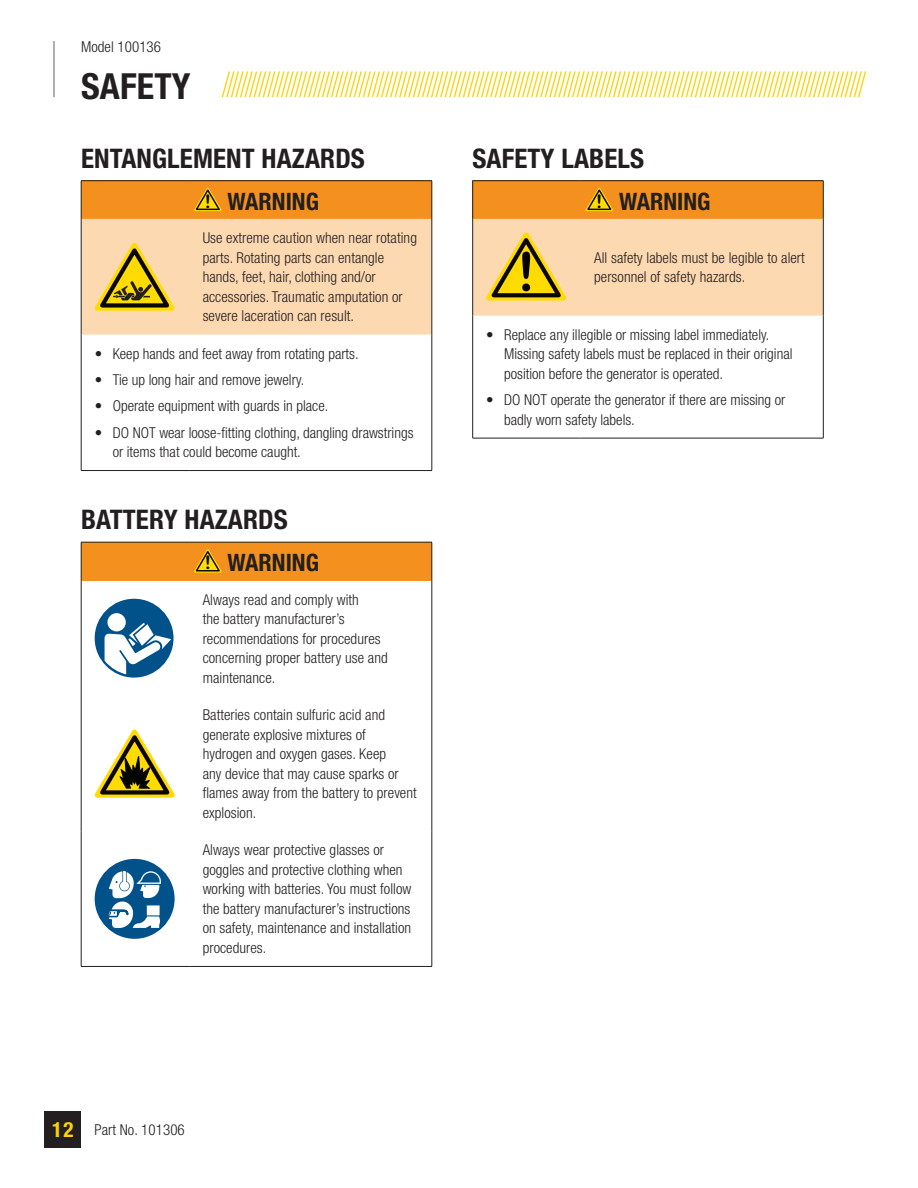
<style>
.page{position:relative;width:918px;height:1188px;background:#fff}
.page>*{position:absolute;margin:0;border:0;box-sizing:border-box;transform-origin:0 0}
.t1{font:53.85px "Arial Rounded MT Bold";color:#050504}
.t2{font:700 condensed 36px "Helvetica Neue LT Std";letter-spacing:.005em;color:#231f20}
.t3{font:700 condensed 27px "Helvetica Neue LT Std";letter-spacing:.005em;color:#231f20}
.t4{font:700 condensed 24px "Helvetica Neue LT Std";color:#231f20}
.t5{font:700 condensed 21px "Helvetica Neue LT Std";color:#fed304}
.t6{font:300 condensed 15px/19.5px "Helvetica Neue LT Std";letter-spacing:.005em;color:#231f20}
.s1{font-family:"Arial Rounded MT Bold";font-weight:400;font-stretch:normal;font-size:18.75px;color:#050504}
</style>
<div class="page">
<hr style="left:53px;top:41px;width:2px;height:56px;background:#939598">
<div style="left:45px;top:1111px;width:36px;height:37px;background:#231f20"></div>
<svg style="left:221px;top:71px;width:645px;height:27px"></svg>
<div style="left:81px;top:181px;width:351px;height:38px;background:#f4901d"></div>
<hr style="left:81px;top:180px;width:108px;height:1px;background:#231f20">
<hr style="left:81px;top:181px;width:1px;height:38px;background:#231f20">
<hr style="left:189px;top:180px;width:243px;height:1px;background:#231f20">
<hr style="left:432px;top:181px;width:1px;height:38px;background:#231f20">
<hr style="left:432px;top:219px;width:1px;height:116px;background:#231f20">
<hr style="left:81px;top:335px;width:1px;height:135px;background:#231f20">
<hr style="left:432px;top:335px;width:1px;height:135px;background:#231f20">
<hr style="left:81px;top:470px;width:108px;height:1px;background:#231f20">
<hr style="left:189px;top:470px;width:243px;height:1px;background:#231f20">
<svg style="left:194px;top:187px;width:28px;height:25px"></svg>
<svg style="left:81px;top:219px;width:351px;height:116px;background:#f6d3a5"></svg>
<div style="left:81px;top:542px;width:351px;height:38px;background:#f4901d"></div>
<hr style="left:81px;top:542px;width:108px;height:1px;background:#231f20">
<hr style="left:81px;top:542px;width:1px;height:38px;background:#231f20">
<hr style="left:189px;top:542px;width:243px;height:1px;background:#231f20">
<hr style="left:432px;top:542px;width:1px;height:38px;background:#231f20">
<hr style="left:81px;top:580px;width:1px;height:116px;background:#231f20">
<hr style="left:432px;top:580px;width:1px;height:116px;background:#231f20">
<hr style="left:81px;top:696px;width:1px;height:135px;background:#231f20">
<hr style="left:432px;top:696px;width:1px;height:135px;background:#231f20">
<hr style="left:81px;top:831px;width:1px;height:135px;background:#231f20">
<hr style="left:432px;top:831px;width:1px;height:135px;background:#231f20">
<hr style="left:81px;top:966px;width:108px;height:1px;background:#231f20">
<hr style="left:189px;top:966px;width:243px;height:1px;background:#231f20">
<svg style="left:194px;top:549px;width:28px;height:24px"></svg>
<div style="left:95px;top:599px;width:79px;height:79px;background:#01528a;border-radius:50%"></div>
<div style="left:107px;top:613px;width:19px;height:18px;background:#fff;border-radius:50%"></div>
<svg style="left:105px;top:623px;width:66px;height:51px"></svg>
<svg style="left:95px;top:730px;width:80px;height:68px"></svg>
<div style="left:95px;top:859px;width:80px;height:80px;background:#01528a;border-radius:50%"></div>
<svg style="left:108px;top:871px;width:53px;height:57px"></svg>
<div style="left:147px;top:905px;width:13px;height:10px;background:#fff"></div>
<div style="left:473px;top:181px;width:350px;height:38px;background:#f4901d"></div>
<hr style="left:472px;top:180px;width:109px;height:1px;background:#231f20">
<hr style="left:472px;top:181px;width:1px;height:38px;background:#231f20">
<hr style="left:581px;top:180px;width:243px;height:1px;background:#231f20">
<hr style="left:823px;top:181px;width:1px;height:38px;background:#231f20">
<hr style="left:472px;top:219px;width:1px;height:97px;background:#231f20">
<hr style="left:823px;top:219px;width:1px;height:97px;background:#231f20">
<hr style="left:472px;top:316px;width:1px;height:122px;background:#231f20">
<hr style="left:823px;top:316px;width:1px;height:122px;background:#231f20">
<hr style="left:472px;top:438px;width:109px;height:1px;background:#231f20">
<hr style="left:581px;top:438px;width:243px;height:1px;background:#231f20">
<svg style="left:585px;top:187px;width:28px;height:25px"></svg>
<svg style="left:473px;top:219px;width:350px;height:97px;background:#f7d4a2"></svg>
<p class="t6" style="left:81px;top:37px;width:82px">Model 100136</p>
<h2 class="t2" style="left:81px;top:64px;width:111px">SAFETY</h2>
<h3 class="t3" style="left:81px;top:142px;width:285px">ENTANGLEMENT HAZARDS</h3>
<h3 class="t4" style="left:205px;top:187px;width:116px"><span class="s1">!</span> WARNING</h3>
<p class="t6" style="left:203px;top:228px;width:216px">Use extreme caution when near rotating parts. Rotating parts can entangle hands, feet, hair, clothing and/or accessories. Traumatic amputation or severe laceration can result.</p>
<p class="t6" style="left:95px;top:344px;width:265px">• Keep hands and feet away from rotating parts.</p>
<p class="t6" style="left:95px;top:370px;width:211px">• Tie up long hair and remove jewelry.</p>
<p class="t6" style="left:95px;top:396px;width:235px">• Operate equipment with guards in place.</p>
<p class="t6" style="left:113px;top:422px;width:302px;text-indent:-18px">• DO NOT wear loose-fitting clothing, dangling drawstrings or items that could become caught.</p>
<h3 class="t3" style="left:81px;top:503px;width:208px">BATTERY HAZARDS</h3>
<h3 class="t4" style="left:205px;top:548px;width:116px"><span class="s1">!</span> WARNING</h3>
<p class="t6" style="left:203px;top:589px;width:187px">Always read and comply with<br>the battery manufacturer’s recommendations for procedures concerning proper battery use and maintenance.</p>
<p class="t6" style="left:203px;top:705px;width:216px">Batteries contain sulfuric acid and generate explosive mixtures of hydrogen and oxygen gases. Keep<br>any device that may cause sparks or flames away from the battery to prevent explosion.</p>
<p class="t6" style="left:203px;top:840px;width:210px">Always wear protective glasses or goggles and protective clothing when working with batteries. You must follow the battery manufacturer’s instructions on safety, maintenance and installation procedures.</p>
<h3 class="t3" style="left:472px;top:142px;width:173px">SAFETY LABELS</h3>
<h3 class="t4" style="left:596px;top:187px;width:116px"><span class="s1">!</span> WARNING</h3>
<h1 class="t1" style="left:517px;top:240px;width:19px">!</h1>
<p class="t6" style="left:594px;top:248px;width:212px">All safety labels must be legible to alert personnel of safety hazards.</p>
<p class="t6" style="left:504px;top:325px;width:290px;text-indent:-18px">• Replace any illegible or missing label immediately.<br>Missing safety labels must be replaced in their original position before the generator is operated.</p>
<p class="t6" style="left:504px;top:390px;width:283px;text-indent:-18px">• DO NOT operate the generator if there are missing or badly worn safety labels.</p>
<h3 class="t5" style="left:52px;top:1117px;width:23px">12</h3>
<p class="t6" style="left:94px;top:1120px;width:92px">Part No. 101306</p>
</div>
